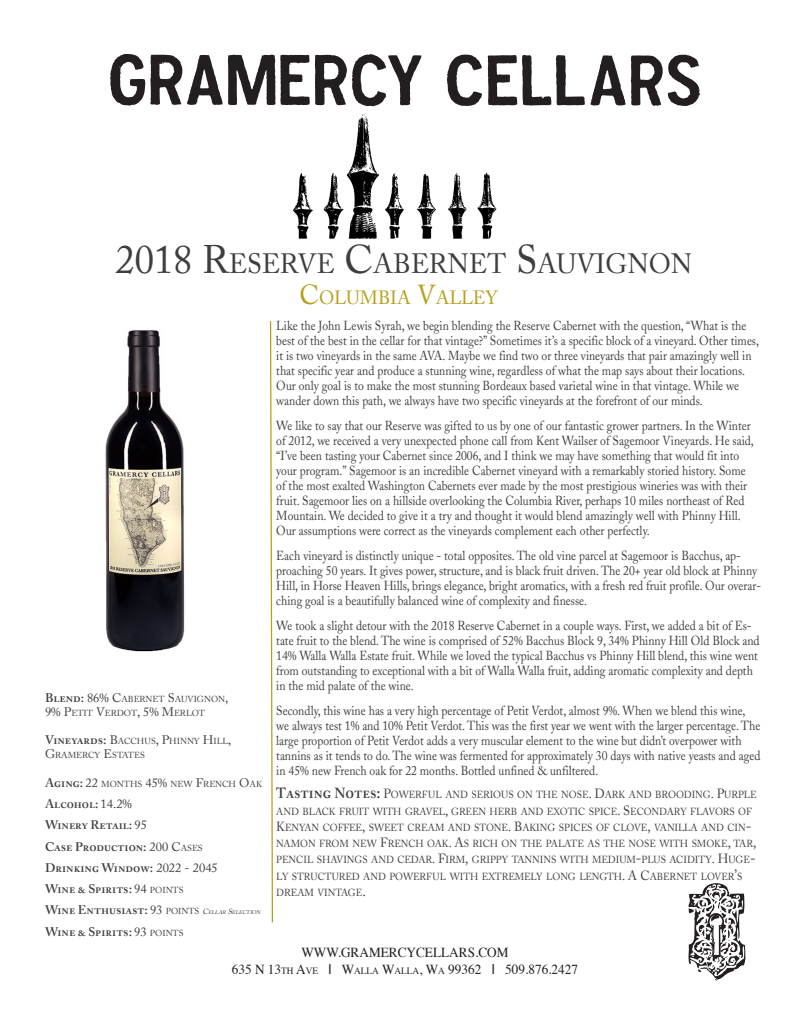
<style>
.page{position:relative;width:810px;height:1035px;background:#fff}
.page>*{position:absolute;margin:0;border:0;box-sizing:border-box;transform-origin:0 0}
.t1{font:28px "Adobe Caslon";color:#3e3e3f;scale:.96 1}
.t2{font:19.25px "Adobe Caslon";color:#b49f1a;scale:.96 1}
.t3{font:13.75px "Times";color:#231f20;scale:.96 1}
.t4{font:13.75px "Times";color:#231f20;scale:.96 1}
.t5{font:13.12px/15px "Adobe Caslon";color:#3e3e3f;scale:.89 1}
.t6{font:12.5px "Adobe Caslon Semibold SC";color:#3e3e3f}
.t7{font:10.25px/16.2px "Adobe Caslon";color:#3e3e3f;scale:.93 1}
.t8{font:8.75px/13.8px "Adobe Caslon";color:#3e3e3f}
.s1{font-size:40px}
.s2{font-size:27.5px}
.s3{font-family:"Adobe Caslon Semibold SC";font-size:12.5px}
.s4{font-size:12.5px}
.s5{font-family:"Adobe Caslon"}
.s6{font-family:"Adobe Caslon";font-size:8.75px}
.s7{font-family:"Adobe Caslon";font-style:italic;font-size:7.5px}
.s8{font-family:"Adobe Caslon";font-style:italic;font-size:5.25px}
.s9{font-family:"Adobe Caslon Semibold SC";font-size:14.75px}
.s10{font-family:"Adobe Caslon Semibold SC";font-size:16px}
.s11{font-size:13.38px}
.s12{font-size:14.75px}
.s13{font-size:9.62px}
.s14{font-family:"Arial"}
</style>
<div class="page">
<img style="left:293px;top:106px;width:204px;height:133px">
<svg style="left:270px;top:321px;width:3px;height:602px"></svg>
<svg style="left:688px;top:883px;width:57px;height:97px"></svg>
<img style="left:105px;top:330px;width:80px;height:322px">
<svg style="left:447px;top:54px;width:35px;height:52px"></svg>
<svg style="left:110px;top:54px;width:311px;height:52px"></svg>
<svg style="left:488px;top:54px;width:212px;height:52px"></svg>
<p class="t1" style="left:116px;top:247px;width:602px"><span class="s1">2018 R</span>ESERVE <span class="s1">C</span>ABERNET <span class="s1">S</span>AUVIGNON</p>
<p class="t2" style="left:299px;top:286px;width:208px"><span class="s2">C</span>OLUMBIA <span class="s2">V</span>ALLEY</p>
<p class="t5" style="left:276px;top:318px;width:544px">Like the John Lewis Syrah, we begin blending the Reserve Cabernet with the question, “What is the best of the best in the cellar for that vintage?” Sometimes it’s a specific block of a vineyard. Other times, it is two vineyards in the same AVA. Maybe we find two or three vineyards that pair amazingly well in that specific year and produce a stunning wine, regardless of what the map says about their locations.<br>Our only goal is to make the most stunning Bordeaux based varietal wine in that vintage. While we wander down this path, we always have two specific vineyards at the forefront of our minds.</p>
<p class="t5" style="left:276px;top:418px;width:538px">We like to say that our Reserve was gifted to us by one of our fantastic grower partners. In the Winter of 2012, we received a very unexpected phone call from Kent Wailser of Sagemoor Vineyards. He said, “I’ve been tasting your Cabernet since 2006, and I think we may have something that would fit into your program.” Sagemoor is an incredible Cabernet vineyard with a remarkably storied history. Some of the most exalted Washington Cabernets ever made by the most prestigious wineries was with their fruit. Sagemoor lies on a hillside overlooking the Columbia River, perhaps 10 miles northeast of Red Mountain. We decided to give it a try and thought it would blend amazingly well with Phinny Hill.<br>Our assumptions were correct as the vineyards complement each other perfectly.</p>
<p class="t5" style="left:276px;top:548px;width:546px">Each vineyard is distinctly unique - total opposites. The old vine parcel at Sagemoor is Bacchus, ap&shy;proaching 50 years. It gives power, structure, and is black fruit driven. The 20+ year old block at Phinny Hill, in Horse Heaven Hills, brings elegance, bright aromatics, with a fresh red fruit profile. Our overar&shy;ching goal is a beautifully balanced wine of complexity and finesse.</p>
<p class="t5" style="left:276px;top:618px;width:545px">We took a slight detour with the 2018 Reserve Cabernet in a couple ways. First, we added a bit of Es&shy;tate fruit to the blend. The wine is comprised of 52% Bacchus Block 9, 34% Phinny Hill Old Block and 14% Walla Walla Estate fruit. While we loved the typical Bacchus vs Phinny Hill blend, this wine went from outstanding to exceptional with a bit of Walla Walla fruit, adding aromatic complexity and depth in the mid palate of the wine.</p>
<p class="t5" style="left:276px;top:703px;width:545px">Secondly, this wine has a very high percentage of Petit Verdot, almost 9%. When we blend this wine, we always test 1% and 10% Petit Verdot. This was the first year we went with the larger percentage. The large proportion of Petit Verdot adds a very muscular element to the wine but didn’t overpower with tannins as it tends to do. The wine was fermented for approximately 30 days with native yeasts and aged in 45% new French oak for 22 months. Bottled unfined &amp; unfiltered.</p>
<p class="t8" style="left:45px;top:692px;width:185px"><span class="s3">Blend:</span> <span class="s4">86% C</span>ABERNET <span class="s4">S</span>AUVIGNON<span class="s4">,<br>9% P</span>ETIT <span class="s4">V</span>ERDOT<span class="s4">, 5% M</span>ERLOT</p>
<p class="t8" style="left:45px;top:735px;width:188px"><span class="s3">Vineyards:</span> <span class="s4">B</span>ACCHUS<span class="s4">, P</span>HINNY <span class="s4">H</span>ILL<span class="s4">,<br>G</span>RAMERCY <span class="s4">E</span>STATES</p>
<p class="t8" style="left:45px;top:777px;width:219px"><span class="s3">Aging:</span> <span class="s4">22</span> MONTHS <span class="s4">45%</span> NEW <span class="s4">F</span>RENCH <span class="s4">O</span>AK</p>
<p class="t6" style="left:45px;top:796px;width:88px">Alcohol: <span class="s5">14.2%</span></p>
<p class="t6" style="left:45px;top:818px;width:104px">Winery Retail: <span class="s5">95</span></p>
<p class="t6" style="left:45px;top:839px;width:159px">Case Production: <span class="s5">200 C</span><span class="s6">ASES</span></p>
<p class="t6" style="left:45px;top:860px;width:174px">Drinking Window: <span class="s5">2022 - 2045</span></p>
<p class="t6" style="left:45px;top:881px;width:140px">Wine &amp; Spirits: <span class="s5">94</span> <span class="s6">POINTS</span></p>
<p class="t6" style="left:45px;top:903px;width:218px">Wine Enthusiast: <span class="s5">93</span> <span class="s6">POINTS</span> <span class="s7">C</span><span class="s8">ELLAR</span> <span class="s7">S</span><span class="s8">ELECTION</span></p>
<p class="t6" style="left:45px;top:924px;width:140px">Wine &amp; Spirits: <span class="s5">93</span> <span class="s6">POINTS</span></p>
<p class="t7" style="left:276px;top:787px;width:518px"><span class="s9">T</span><span class="s10">asting</span> <span class="s9">N</span><span class="s10">otes:</span> <span class="s11">P</span>OWERFUL AND SERIOUS ON THE NOSE<span class="s11">. D</span>ARK AND BROODING<span class="s11">. P</span>URPLE AND BLACK FRUIT WITH GRAVEL<span class="s11">,</span> GREEN HERB AND EXOTIC SPICE<span class="s11">. S</span>ECONDARY FLAVORS OF <span class="s11">K</span>ENYAN COFFEE<span class="s11">,</span> SWEET CREAM AND STONE<span class="s11">. B</span>AKING SPICES OF CLOVE<span class="s11">,</span> VANILLA AND CIN<span class="s12">-</span>NAMON FROM NEW <span class="s11">F</span>RENCH OAK<span class="s11">. A</span>S RICH ON THE PALATE AS THE NOSE WITH SMOKE<span class="s11">,</span> TAR<span class="s11">, </span>PENCIL SHAVINGS AND CEDAR<span class="s11">. F</span>IRM<span class="s11">,</span> GRIPPY TANNINS WITH MEDIUM<span class="s12">-</span>PLUS ACIDITY<span class="s11">. H</span>UGE<span class="s12">-</span>LY STRUCTURED AND POWERFUL WITH EXTREMELY LONG LENGTH<span class="s11">. A C</span>ABERNET LOVER<span class="s12">’</span>S DREAM VINTAGE<span class="s12">.</span></p>
<p class="t4" style="left:301px;top:939px;width:217px">WWW.GRAMERCYCELLARS.COM</p>
<p class="t3" style="left:232px;top:957px;width:362px">635 N 13<span class="s13">TH</span> A<span class="s13">VE</span> <span class="s14">I</span> W<span class="s13">ALLA</span> W<span class="s13">ALLA</span>, W<span class="s13">A</span> 99362 <span class="s14">I</span> 509.876.2427</p>
</div>
